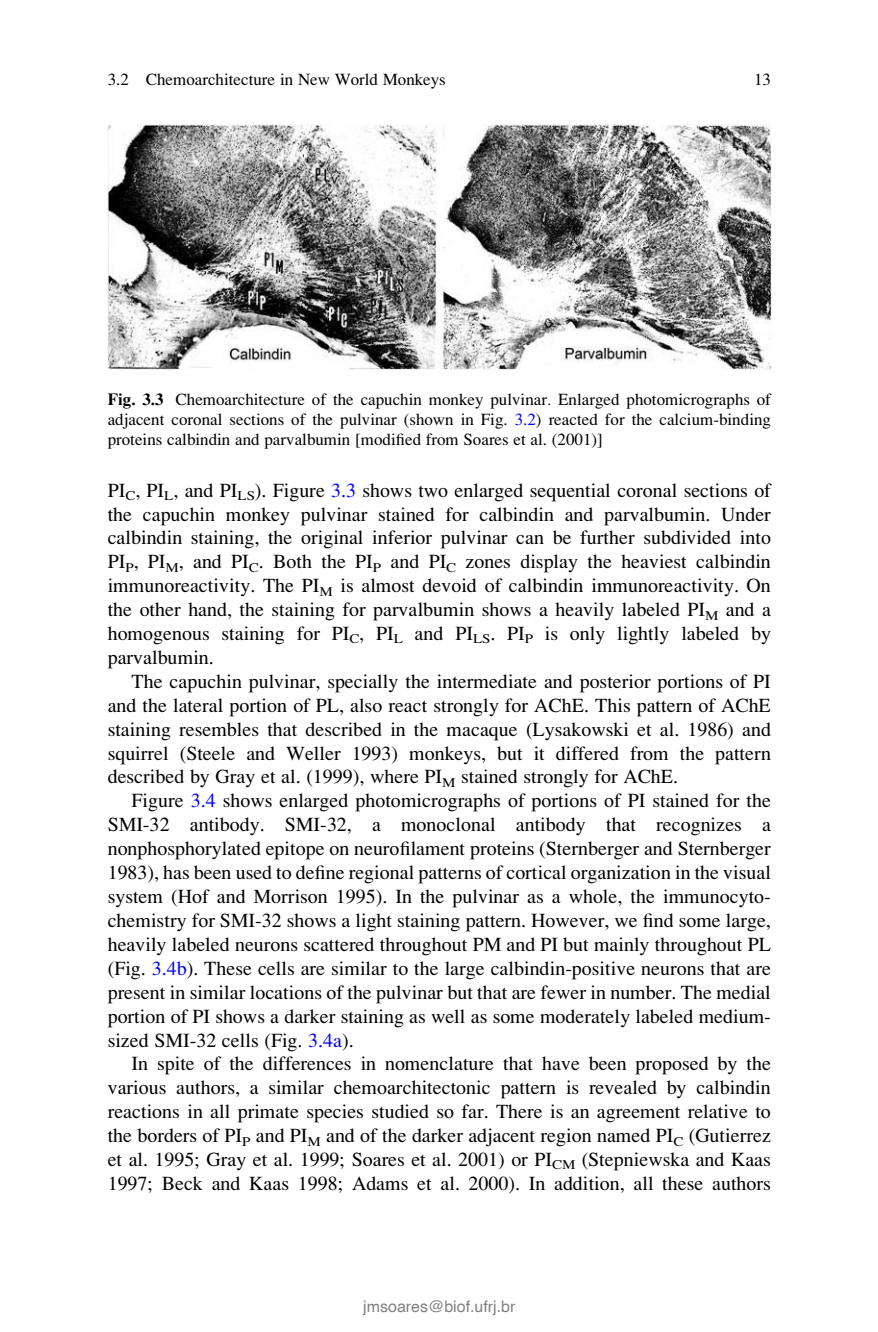
<style>
.page{position:relative;width:878px;height:1332px;background:#fff}
.page>*{position:absolute;margin:0;border:0;box-sizing:border-box;transform-origin:0 0}
.t1{font:20px/24px "Hgsfrn Bptsjc Adv P6975";color:#000;text-align:justify}
.t2{font:17px/19.8px "Hgsfrn Bptsjc Adv P6975";color:#000;text-align:justify}
.t3{font:16px "Helvetica";color:#808080}
.s1{font-family:"Kvwyxf Jqxyyx Adv P6960"}
.s2{font-family:"Rlfpsx Mwnlyq Adv P696 A"}
.s3{color:#00f}
</style>
<div class="page">
<img style="left:108px;top:125px;width:663px;height:245px">
<p class="t2" style="left:108px;top:71px;width:340px">3.2 Chemoarchitecture in New World Monkeys</p>
<p class="t2" style="left:754px;top:71px;width:18px">13</p>
<p class="t2" style="left:108px;top:390px;width:665px"><span class="s1">Fig. 3.3</span> Chemoarchitecture of the capuchin monkey pulvinar<span class="s2">.</span> Enlarged photomicrographs of adjacent coronal sections of the pulvinar (shown in Fig. <span class="s3">3.2</span>) reacted for the calcium-binding proteins calbindin and parvalbumin [modified from Soares et al. (2001)]</p>
<p class="t1" style="left:108px;top:479px;width:665px">PI<sub>C</sub>, PI<sub>L</sub>, and PI<sub>LS</sub>). Figure <span class="s3">3.3</span> shows two enlarged sequential coronal sections of the capuchin monkey pulvinar stained for calbindin and parvalbumin. Under calbindin staining, the original inferior pulvinar can be further subdivided into PI<sub>P</sub>, PI<sub>M</sub>, and PI<sub>C</sub>. Both the PI<sub>P</sub> and PI<sub>C</sub> zones display the heaviest calbindin immunoreactivity. The PI<sub>M</sub> is almost devoid of calbindin immunoreactivity. On the other hand, the staining for parvalbumin shows a heavily labeled PI<sub>M</sub> and a homogenous staining for PI<sub>C</sub>, PI<sub>L</sub> and PI<sub>LS</sub>. PI<sub>P</sub> is only lightly labeled by parvalbumin.</p>
<p class="t1" style="left:108px;top:671px;width:665px;text-indent:24px">The capuchin pulvinar, specially the intermediate and posterior portions of PI and the lateral portion of PL, also react strongly for AChE. This pattern of AChE staining resembles that described in the macaque (Lysakowski et al. 1986) and squirrel (Steele and Weller 1993) monkeys, but it differed from the pattern described by Gray et al. (1999), where PI<sub>M</sub> stained strongly for AChE.</p>
<p class="t1" style="left:108px;top:790px;width:665px;text-indent:24px">Figure <span class="s3">3.4</span> shows enlarged photomicrographs of portions of PI stained for the SMI-32 antibody. SMI-32, a monoclonal antibody that recognizes a nonphosphorylated epitope on neurofilament proteins (Sternberger and Sternberger 1983), has been used to define regional patterns of cortical organization in the visual system (Hof and Morrison 1995). In the pulvinar as a whole, the immunocyto&shy;chemistry for SMI-32 shows a light staining pattern. However, we find some large, heavily labeled neurons scattered throughout PM and PI but mainly throughout PL (Fig. <span class="s3">3.4b</span>). These cells are similar to the large calbindin-positive neurons that are present in similar locations of the pulvinar but that are fewer in number. The medial portion of PI shows a darker staining as well as some moderately labeled medium&shy;sized SMI-32 cells (Fig. <span class="s3">3.4a</span>).</p>
<p class="t1" style="left:108px;top:1053px;width:665px;text-indent:24px">In spite of the differences in nomenclature that have been proposed by the various authors, a similar chemoarchitectonic pattern is revealed by calbindin reactions in all primate species studied so far. There is an agreement relative to the borders of PI<sub>P</sub> and PI<sub>M</sub> and of the darker adjacent region named PI<sub>C</sub> (Gutierrez et al. 1995; Gray et al. 1999; Soares et al. 2001) or PI<sub>CM</sub> (Stepniewska and Kaas 1997; Beck and Kaas 1998; Adams et al. 2000). In addition, all these authors</p>
<p class="t3" style="left:363px;top:1297px;width:154px">jmsoares@biof.ufrj.br</p>
</div>
